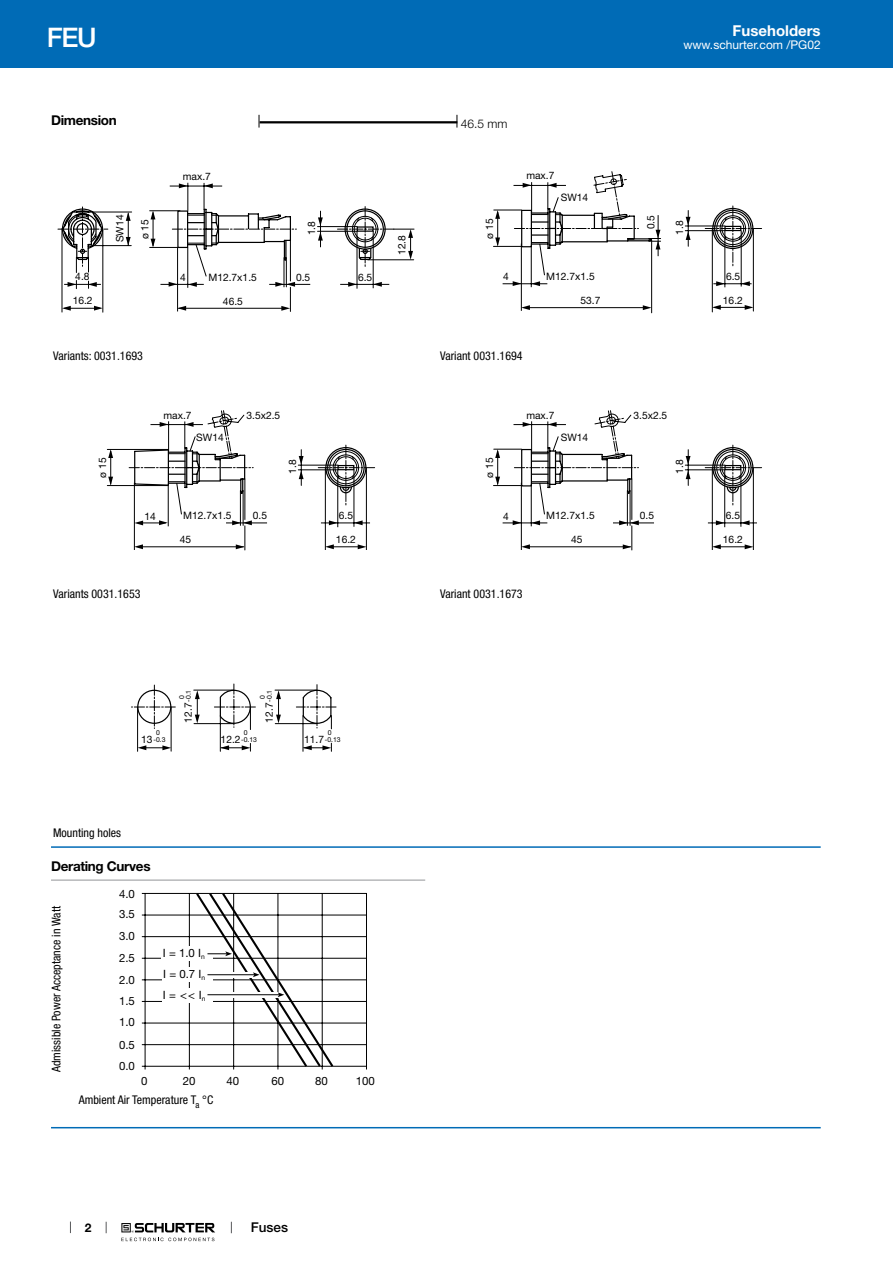
<style>
.page{position:relative;width:893px;height:1263px;background:#fff}
.page>*{position:absolute;margin:0;border:0;box-sizing:border-box;transform-origin:0 0}
.t1{font:500 27px "Helvetica Neue LT";color:#fff}
.t2{font:700 15px "Helvetica Neue LT";color:#fff}
.t3{font:700 13.5px "Helvetica Neue LT";letter-spacing:-.025em;color:#000}
.t4{font:500 13.5px "Helvetica Neue LT";color:#000}
.t5{font:condensed 12px "Helvetica Neue LT";color:#000}
.t6{font:12px "Helvetica Neue LT";color:#fff}
.t7{font:300 12px "Helvetica Neue LT";color:#000}
.t8{font:700 12px "Helvetica Neue LT";color:#000}
.t9{font:11.4px/21.9px "Helvetica Neue LT";color:#000}
.t10{font:10.2px "Helvetica Neue LT";color:#000}
.t11{font:6.9px/6.9px "Helvetica Neue LT";color:#000;text-align:center}
</style>
<div class="page">
<svg style="left:70px;top:1221px;width:1px;height:12px"></svg>
<svg style="left:121px;top:1223px;width:94px;height:18px"></svg>
<div style="left:0;top:0;width:893px;height:68px;background:#006bb6"></div>
<svg style="left:259px;top:115px;width:1px;height:13px"></svg>
<hr style="left:260px;top:121px;width:197px;height:2px;background:#000">
<svg style="left:457px;top:115px;width:1px;height:13px"></svg>
<svg style="left:58px;top:183px;width:356px;height:130px"></svg>
<svg style="left:493px;top:171px;width:269px;height:142px"></svg>
<hr style="left:110px;top:451px;width:1px;height:33px;background:#000">
<hr style="left:107px;top:449px;width:62px;height:1px;background:#000">
<hr style="left:107px;top:485px;width:61px;height:1px;background:#000">
<svg style="left:108px;top:477px;width:5px;height:8px"></svg>
<svg style="left:108px;top:449px;width:5px;height:9px"></svg>
<svg style="left:129px;top:410px;width:246px;height:140px"></svg>
<svg style="left:493px;top:410px;width:269px;height:140px"></svg>
<hr style="left:303px;top:716px;width:1px;height:35px;background:#000">
<hr style="left:220px;top:716px;width:1px;height:35px;background:#000">
<hr style="left:171px;top:707px;width:1px;height:44px;background:#000">
<hr style="left:137px;top:707px;width:1px;height:44px;background:#000">
<svg style="left:303px;top:743px;width:29px;height:8px"></svg>
<svg style="left:220px;top:743px;width:31px;height:8px"></svg>
<svg style="left:138px;top:745px;width:33px;height:5px"></svg>
<svg style="left:131px;top:684px;width:205px;height:45px"></svg>
<hr style="left:51px;top:846px;width:770px;height:2px;background:#006bb6">
<hr style="left:51px;top:880px;width:374px;height:1px;background:#939598">
<hr style="left:142px;top:893px;width:225px;height:1px;background:#000">
<hr style="left:142px;top:915px;width:225px;height:1px;background:#000">
<hr style="left:142px;top:936px;width:225px;height:1px;background:#000">
<hr style="left:142px;top:958px;width:225px;height:1px;background:#000">
<hr style="left:142px;top:979px;width:225px;height:1px;background:#000">
<hr style="left:142px;top:1001px;width:225px;height:1px;background:#000">
<hr style="left:142px;top:1023px;width:225px;height:1px;background:#000">
<hr style="left:142px;top:1044px;width:225px;height:1px;background:#000">
<hr style="left:142px;top:1066px;width:225px;height:1px;background:#000">
<hr style="left:145px;top:893px;width:1px;height:176px;background:#000">
<hr style="left:189px;top:893px;width:1px;height:176px;background:#000">
<hr style="left:366px;top:893px;width:1px;height:176px;background:#000">
<div style="left:162px;top:988px;width:51px;height:15px;background:#fff"></div>
<div style="left:162px;top:967px;width:51px;height:15px;background:#fff"></div>
<div style="left:162px;top:946px;width:51px;height:15px;background:#fff"></div>
<svg style="left:194px;top:892px;width:141px;height:177px"></svg>
<hr style="left:51px;top:1127px;width:770px;height:1px;background:#006bb6">
<h1 class="t1" style="left:47px;top:21px;width:51px">FEU</h1>
<h2 class="t2" style="left:733px;top:21px;width:90px">Fuseholders</h2>
<p class="t6" style="left:683px;top:38px;width:139px">www.schurter.com /PG02</p>
<h3 class="t3" style="left:51px;top:112px;width:67px">Dimension</h3>
<p class="t7" style="left:461px;top:116px;width:48px">46.5 mm</p>
<p class="t10" style="left:183px;top:170px;width:30px">max.7</p>
<p class="t10" style="left:526px;top:170px;width:30px">max.7</p>
<p class="t10" style="left:561px;top:192px;width:29px">SW14</p>
<p class="t10" style="left:114px;top:242px;width:29px;rotate:-90deg">SW14</p>
<p class="t10" style="left:306px;top:235px;width:16px;rotate:-90deg">1.8</p>
<p class="t10" style="left:139px;top:239px;width:22px;rotate:-90deg">ø 15</p>
<p class="t10" style="left:396px;top:255px;width:21px;rotate:-90deg">12.8</p>
<p class="t10" style="left:483px;top:239px;width:22px;rotate:-90deg">ø 15</p>
<p class="t10" style="left:645px;top:229px;width:16px;rotate:-90deg">0.5</p>
<p class="t10" style="left:75px;top:270px;width:16px">4.8</p>
<p class="t10" style="left:180px;top:271px;width:7px">4</p>
<p class="t10" style="left:208px;top:271px;width:50px">M12.7x1.5</p>
<p class="t10" style="left:296px;top:271px;width:16px">0.5</p>
<p class="t10" style="left:358px;top:271px;width:16px">6.5</p>
<p class="t10" style="left:503px;top:271px;width:7px">4</p>
<p class="t10" style="left:546px;top:270px;width:50px">M12.7x1.5</p>
<p class="t10" style="left:673px;top:235px;width:16px;rotate:-90deg">1.8</p>
<p class="t10" style="left:726px;top:270px;width:16px">6.5</p>
<p class="t10" style="left:73px;top:295px;width:21px">16.2</p>
<p class="t10" style="left:223px;top:295px;width:21px">46.5</p>
<p class="t5" style="left:53px;top:349px;width:91px">Variants: 0031.1693</p>
<p class="t10" style="left:96px;top:478px;width:22px;rotate:-90deg">ø 15</p>
<p class="t10" style="left:164px;top:409px;width:30px">max.7</p>
<p class="t10" style="left:246px;top:409px;width:35px">3.5x2.5</p>
<p class="t10" style="left:196px;top:431px;width:29px">SW14</p>
<p class="t10" style="left:286px;top:474px;width:16px;rotate:-90deg">1.8</p>
<p class="t10" style="left:145px;top:510px;width:13px">14</p>
<p class="t10" style="left:183px;top:509px;width:50px">M12.7x1.5</p>
<p class="t10" style="left:253px;top:510px;width:16px">0.5</p>
<p class="t10" style="left:339px;top:510px;width:16px">6.5</p>
<p class="t10" style="left:180px;top:533px;width:13px">45</p>
<p class="t10" style="left:336px;top:533px;width:21px">16.2</p>
<p class="t5" style="left:53px;top:587px;width:89px">Variants 0031.1653</p>
<p class="t11" style="left:178px;top:702px;width:14px;rotate:-90deg">0 -0.1</p>
<p class="t10" style="left:182px;top:722px;width:21px;rotate:-90deg">12.7</p>
<p class="t11" style="left:259px;top:702px;width:14px;rotate:-90deg">0 -0.1</p>
<p class="t10" style="left:263px;top:722px;width:21px;rotate:-90deg">12.7</p>
<p class="t11" style="left:153px;top:729px;width:14px">0 -0.3</p>
<p class="t11" style="left:244px;top:729px;width:5px">0</p>
<p class="t11" style="left:328px;top:729px;width:5px">0</p>
<p class="t10" style="left:141px;top:733px;width:13px">13</p>
<p class="t11" style="left:241px;top:736px;width:17px">-0.13</p>
<p class="t10" style="left:221px;top:733px;width:21px">12.2</p>
<p class="t11" style="left:325px;top:736px;width:17px">-0.13</p>
<p class="t10" style="left:304px;top:733px;width:21px">11.7</p>
<p class="t5" style="left:53px;top:825px;width:69px">Mounting holes</p>
<h3 class="t3" style="left:51px;top:858px;width:101px">Derating Curves</h3>
<p class="t5" style="left:49px;top:1072px;width:168px;rotate:-90deg">Admissible Power Acceptance in Watt</p>
<p class="t9" style="left:141px;top:1069px;width:8px">0</p>
<p class="t9" style="left:183px;top:1069px;width:14px">20</p>
<p class="t9" style="left:227px;top:1069px;width:14px">40</p>
<p class="t9" style="left:271px;top:1069px;width:14px">60</p>
<p class="t9" style="left:315px;top:1069px;width:14px">80</p>
<p class="t9" style="left:356px;top:1069px;width:21px">100</p>
<p class="t9" style="left:119px;top:883px;width:17px">4.0</p>
<p class="t9" style="left:119px;top:903px;width:17px">3.5</p>
<p class="t9" style="left:119px;top:925px;width:17px">3.0<br>2.5</p>
<p class="t9" style="left:163px;top:942px;width:43px">I = 1.0 I<sub>n</sub></p>
<p class="t9" style="left:163px;top:962px;width:43px">I = 0.7 I<sub>n</sub></p>
<p class="t9" style="left:119px;top:968px;width:17px">2.0</p>
<p class="t9" style="left:163px;top:983px;width:44px">I = &lt;&lt; I<sub>n</sub></p>
<p class="t9" style="left:119px;top:990px;width:17px;line-height:21px">1.5<br>1.0</p>
<p class="t9" style="left:119px;top:1033px;width:17px">0.5<br>0.0</p>
<p class="t5" style="left:79px;top:1093px;width:136px">Ambient Air Temperature T<sub>a</sub> °C</p>
<p class="t8" style="left:85px;top:1220px;width:8px">2</p>
<h3 class="t4" style="left:251px;top:1219px;width:39px">Fuses</h3>
<p class="t5" style="left:440px;top:349px;width:84px">Variant 0031.1694</p>
<p class="t10" style="left:580px;top:294px;width:21px">53.7</p>
<p class="t10" style="left:723px;top:294px;width:21px">16.2</p>
<p class="t10" style="left:526px;top:409px;width:30px">max.7</p>
<p class="t10" style="left:633px;top:409px;width:35px">3.5x2.5</p>
<p class="t10" style="left:483px;top:478px;width:22px;rotate:-90deg">ø 15</p>
<p class="t10" style="left:503px;top:510px;width:7px">4</p>
<p class="t5" style="left:440px;top:587px;width:84px">Variant 0031.1673</p>
<p class="t10" style="left:561px;top:431px;width:29px">SW14</p>
<p class="t10" style="left:546px;top:509px;width:50px">M12.7x1.5</p>
<p class="t10" style="left:673px;top:474px;width:16px;rotate:-90deg">1.8</p>
<p class="t10" style="left:640px;top:510px;width:16px">0.5</p>
<p class="t10" style="left:726px;top:510px;width:16px">6.5</p>
<p class="t10" style="left:571px;top:533px;width:13px">45</p>
<p class="t10" style="left:723px;top:533px;width:21px">16.2</p>
</div>
